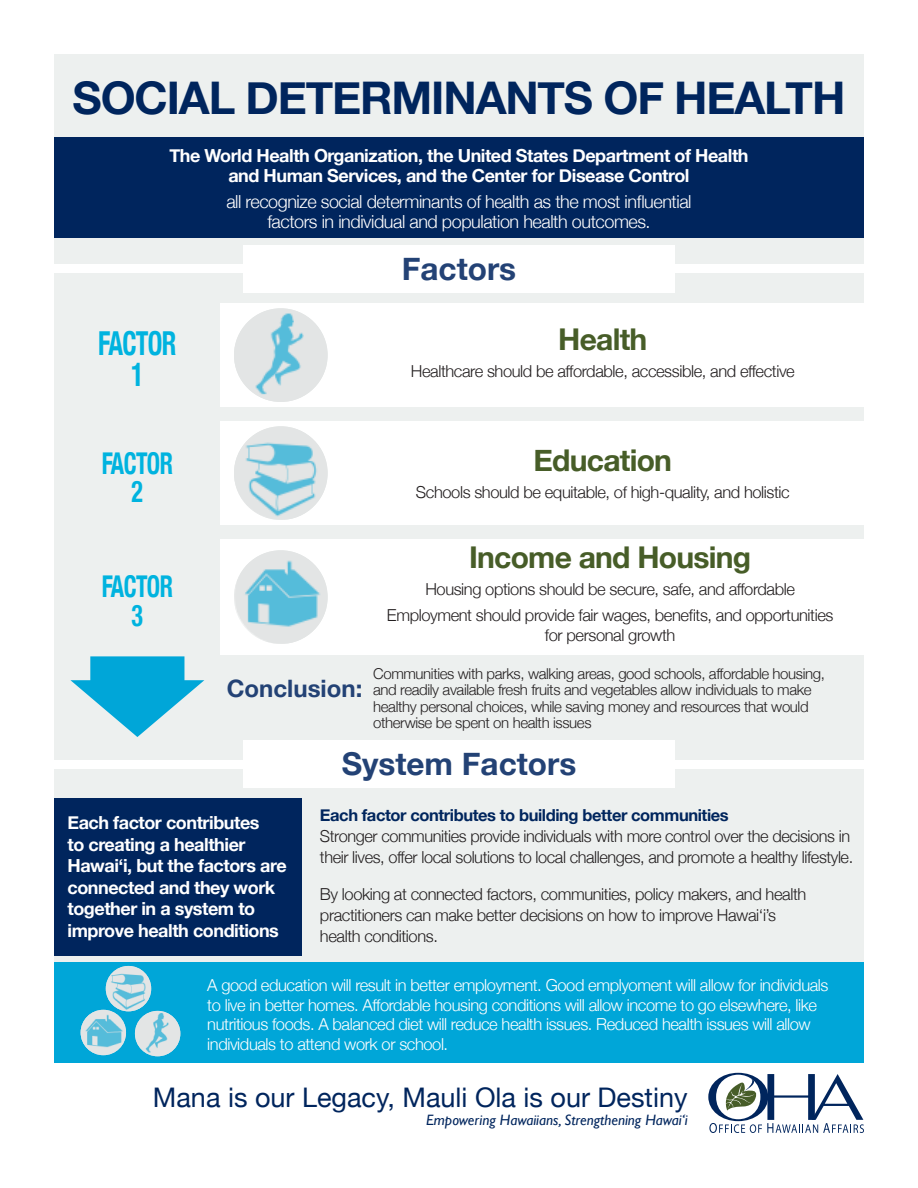
<style>
.page{position:relative;width:918px;height:1188px;background:#fff}
.page>*{position:absolute;margin:0;border:0;box-sizing:border-box;transform-origin:0 0}
.t1{font:700 45px "Helvetica Neue";letter-spacing:-.025em;color:#00255d}
.t2{font:700 condensed 33px "Helvetica Neue";letter-spacing:-.025em;color:#00b3df;scale:.8 1}
.t3{font:700 31.5px "Helvetica Neue";color:#234275}
.t4{font:700 30px "Helvetica Neue";letter-spacing:-.025em;color:#475d28}
.t5{font:700 condensed 30px "Helvetica Neue";letter-spacing:-.025em;color:#00b3df;scale:.8 1}
.t6{font:27px "Helvetica Neue";color:#00255d}
.t7{font:700 24px "Helvetica Neue";color:#234275}
.t8{font:700 18px/21.6px "Helvetica Neue";letter-spacing:-.025em;color:#fff;text-align:center}
.t9{font:300 18px/19.5px "Helvetica Neue";letter-spacing:-.025em;color:#fff;text-align:center}
.t10{font:300 16.5px/21px "Helvetica Neue";letter-spacing:-.025em;color:#231f20}
.t11{font:300 16.5px/19.5px "Helvetica Neue";letter-spacing:-.025em;color:#fff}
.t12{font:700 16.5px "Helvetica Neue";letter-spacing:-.025em;color:#00255d}
.t13{font:300 15px/16.5px "Helvetica Neue";letter-spacing:-.025em;color:#231f20}
.t14{font:italic 15px "Gill Sans";color:#00255d}
</style>
<div class="page">
<div style="left:54px;top:54px;width:810px;height:908px;background:#edf0ef"></div>
<div style="left:54px;top:962px;width:810px;height:100px;background:#00a6d8"></div>
<div style="left:54px;top:137px;width:810px;height:101px;background:#00255d"></div>
<div style="left:54px;top:798px;width:247px;height:157px;background:#00255d"></div>
<div style="left:54px;top:264px;width:810px;height:9px;background:#fff"></div>
<div style="left:243px;top:245px;width:432px;height:48px;background:#fff"></div>
<div style="left:54px;top:760px;width:810px;height:9px;background:#fff"></div>
<div style="left:243px;top:740px;width:432px;height:48px;background:#fff"></div>
<div style="left:221px;top:303px;width:643px;height:104px;background:#fff"></div>
<img style="left:234px;top:308px;width:94px;height:94px;border-radius:47px">
<div style="left:221px;top:421px;width:643px;height:104px;background:#fff"></div>
<img style="left:234px;top:426px;width:94px;height:94px;border-radius:47px">
<div style="left:221px;top:539px;width:643px;height:116px;background:#fff"></div>
<img style="left:234px;top:550px;width:94px;height:94px;border-radius:47px">
<img style="left:135px;top:1011px;width:45px;height:45px;border-radius:23px">
<img style="left:106px;top:966px;width:45px;height:45px;border-radius:23px">
<img style="left:81px;top:1010px;width:45px;height:45px;border-radius:23px">
<svg style="left:70px;top:656px;width:134px;height:81px"></svg>
<svg style="left:708px;top:1073px;width:156px;height:60px"></svg>
<p class="t1" style="left:73px;top:70px;width:774px">SOCIAL DETERMINANTS OF HEALTH</p>
<p class="t8" style="left:169px;top:146px;width:581px;line-height:19.5px">The World Health Organization, the United States Department of Health and Human Services, and the Center for Disease Control</p>
<p class="t9" style="left:226px;top:192px;width:467px">all recognize social determinants of health as the most influential factors in individual and population health outcomes.</p>
<p class="t2" style="left:98px;top:323px;width:99px">FACTOR</p>
<p class="t2" style="left:131px;top:354px;width:17px">1</p>
<p class="t5" style="left:102px;top:445px;width:91px">FACTOR</p>
<p class="t5" style="left:132px;top:473px;width:16px">2</p>
<p class="t5" style="left:102px;top:568px;width:91px">FACTOR</p>
<p class="t5" style="left:132px;top:597px;width:16px">3</p>
<p class="t3" style="left:402px;top:249px;width:116px">Factors</p>
<p class="t4" style="left:558px;top:321px;width:91px">Health</p>
<p class="t10" style="left:411px;top:361px;width:385px">Healthcare should be affordable, accessible, and effective</p>
<p class="t4" style="left:534px;top:442px;width:140px">Education</p>
<p class="t10" style="left:416px;top:481px;width:375px">Schools should be equitable, of high-quality, and holistic</p>
<p class="t4" style="left:469px;top:539px;width:284px">Income and Housing</p>
<p class="t10" style="left:425px;top:578px;width:371px">Housing options should be secure, safe, and affordable</p>
<p class="t10" style="left:387px;top:605px;width:448px;line-height:19.5px;text-align:center">Employment should provide fair wages, benefits, and opportunities for personal growth</p>
<p class="t7" style="left:227px;top:674px;width:137px">Conclusion:</p>
<p class="t13" style="left:373px;top:665px;width:453px">Communities with parks, walking areas, good schools, affordable housing, and readily available fresh fruits and vegetables allow individuals to make healthy personal choices, while saving money and resources that would otherwise be spent on health issues</p>
<p class="t3" style="left:342px;top:745px;width:236px">System Factors</p>
<p class="t8" style="left:68px;top:811px;width:221px;text-align:left">Each factor contributes<br>to creating a healthier<br>Hawai‘i, but the factors are connected and they work together in a system to improve health conditions</p>
<p class="t12" style="left:320px;top:805px;width:410px">Each factor contributes to building better communities</p>
<p class="t10" style="left:320px;top:825px;width:535px">Stronger communities provide individuals with more control over the decisions in their lives, offer local solutions to local challenges, and promote a healthy lifestyle.</p>
<p class="t10" style="left:320px;top:883px;width:488px">By looking at connected factors, communities, policy makers, and health practitioners can make better decisions on how to improve Hawai‘i’s health conditions.</p>
<p class="t11" style="left:207px;top:975px;width:623px">A good education will result in better employment. Good emplyoment will allow for individuals to live in better homes. Affordable housing conditions will allow income to go elsewhere, like nutritious foods. A balanced diet will reduce health issues. Reduced health issues will allow individuals to attend work or school.</p>
<p class="t6" style="left:153px;top:1081px;width:536px">Mana is our Legacy, Mauli Ola is our Destiny</p>
<p class="t14" style="left:426px;top:1111px;width:263px">Empowering Hawaiians, Strengthening Hawai‘i</p>
</div>
